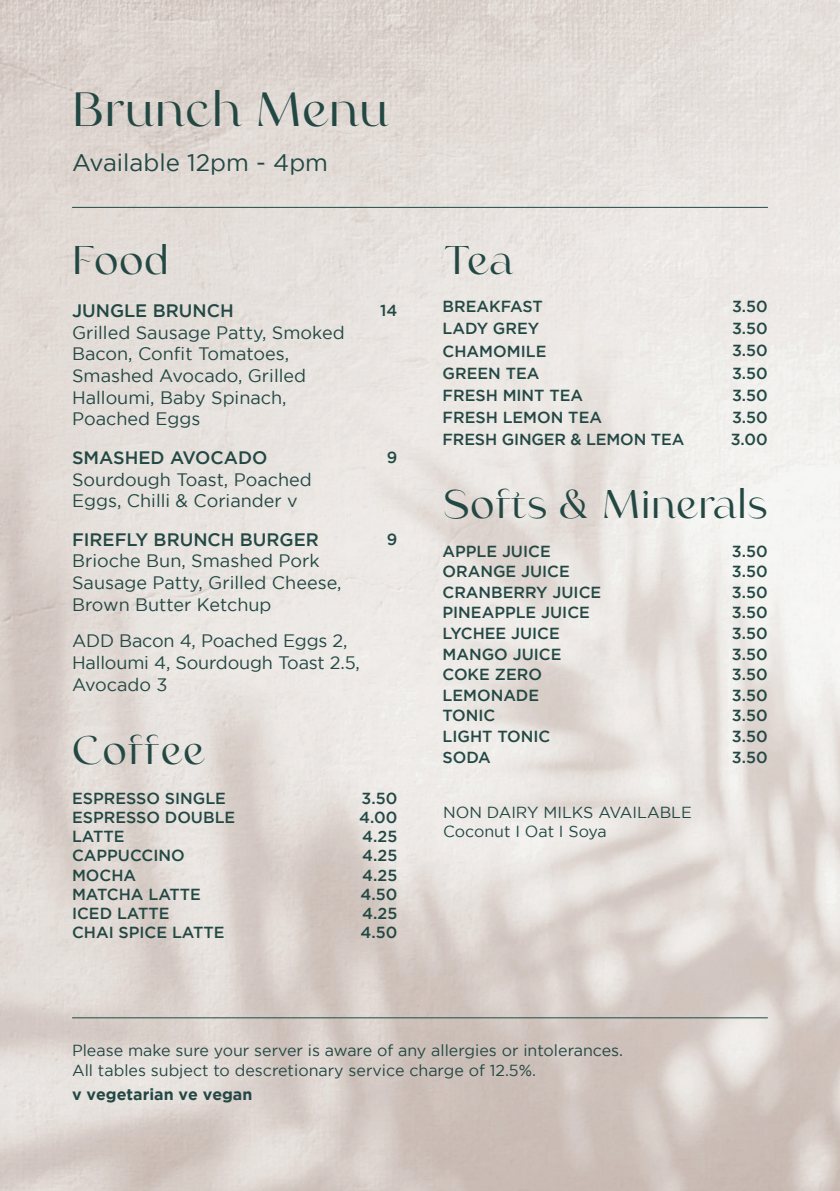
<style>
.page{position:relative;width:840px;height:1191px;background:#fff}
.page>*{position:absolute;margin:0;border:0;box-sizing:border-box;transform-origin:0 0}
.t1{font:48px "Argue DEMO";color:#234844}
.t2{font:40px "Argue DEMO";color:#234844}
.t3{font:24px "Gotham";color:#234844}
.t4{font:18px/21.6px "Gotham";color:#234844}
.t5{font:500 18px "Gotham";color:#234844}
.t6{font:500 16px/20.6px "Gotham";color:#234844;text-align:justify}
.t7{font:16px/19.2px "Gotham";color:#234844}
.t8{font:700 16px "Gotham";color:#234844}
</style>
<div class="page">
<img style="left:0;top:0;width:839px;height:1190px">
<hr style="left:72px;top:207px;width:695px;height:1px;background:#234844">
<hr style="left:72px;top:1017px;width:695px;height:1px;background:#234844">
<h1 class="t1" style="left:72px;top:90px;width:318px">Brunch Menu</h1>
<h3 class="t3" style="left:72px;top:149px;width:257px">Available 12pm - 4pm</h3>
<h2 class="t2" style="left:72px;top:244px;width:99px">Food</h2>
<p class="t5" style="left:72px;top:301px;width:163px">JUNGLE BRUNCH</p>
<p class="t4" style="left:72px;top:321px;width:274px">Grilled Sausage Patty, Smoked<br>Bacon, Confit Tomatoes,<br>Smashed Avocado, Grilled<br>Halloumi, Baby Spinach,<br>Poached Eggs</p>
<p class="t5" style="left:72px;top:447px;width:197px">SMASHED AVOCADO</p>
<p class="t4" style="left:72px;top:468px;width:241px">Sourdough Toast, Poached<br>Eggs, Chilli &amp; Coriander v</p>
<p class="t5" style="left:72px;top:529px;width:248px">FIREFLY BRUNCH BURGER</p>
<p class="t4" style="left:72px;top:550px;width:271px">Brioche Bun, Smashed Pork<br>Sausage Patty, Grilled Cheese,<br>Brown Butter Ketchup</p>
<p class="t4" style="left:72px;top:630px;width:289px">ADD Bacon 4, Poached Eggs 2,<br>Halloumi 4, Sourdough Toast 2.5,<br>Avocado 3</p>
<h2 class="t2" style="left:72px;top:734px;width:134px">Coffee</h2>
<p class="t6" style="left:380px;top:299px;width:19px">14</p>
<p class="t6" style="left:386px;top:447px;width:12px">9</p>
<p class="t6" style="left:386px;top:529px;width:12px">9</p>
<p class="t6" style="left:72px;top:788px;width:165px;line-height:19.2px;text-align:left">ESPRESSO SINGLE<br>ESPRESSO DOUBLE<br>LATTE<br>CAPPUCCINO<br>MOCHA<br>MATCHA LATTE<br>ICED LATTE<br>CHAI SPICE LATTE</p>
<p class="t6" style="left:359px;top:788px;width:40px;line-height:19.2px">3.50<br>4.00<br>4.25<br>4.25<br>4.25<br>4.50<br>4.25<br>4.50</p>
<h2 class="t2" style="left:443px;top:244px;width:71px">Tea</h2>
<p class="t6" style="left:442px;top:295px;width:243px;line-height:22px;text-align:left">BREAKFAST<br>LADY GREY<br>CHAMOMILE<br>GREEN TEA<br>FRESH MINT TEA<br>FRESH LEMON TEA<br>FRESH GINGER &amp; LEMON TEA</p>
<p class="t6" style="left:730px;top:295px;width:39px;line-height:22px">3.50<br>3.50<br>3.50<br>3.50<br>3.50<br>3.50<br>3.00</p>
<h2 class="t2" style="left:443px;top:488px;width:326px">Softs &amp; Minerals</h2>
<p class="t6" style="left:731px;top:540px;width:37px">3.50<br>3.50<br>3.50<br>3.50<br>3.50<br>3.50<br>3.50<br>3.50<br>3.50<br>3.50<br>3.50</p>
<p class="t6" style="left:442px;top:540px;width:160px;text-align:left">APPLE JUICE<br>ORANGE JUICE<br>CRANBERRY JUICE<br>PINEAPPLE JUICE<br>LYCHEE JUICE<br>MANGO JUICE<br>COKE ZERO<br>LEMONADE<br>TONIC<br>LIGHT TONIC<br>SODA</p>
<p class="t7" style="left:443px;top:802px;width:250px">NON DAIRY MILKS AVAILABLE<br>Coconut I Oat I Soya</p>
<p class="t7" style="left:72px;top:1040px;width:552px">Please make sure your server is aware of any allergies or intolerances.<br>All tables subject to descretionary service charge of 12.5%.</p>
<p class="t8" style="left:72px;top:1085px;width:182px">v vegetarian ve vegan</p>
</div>
